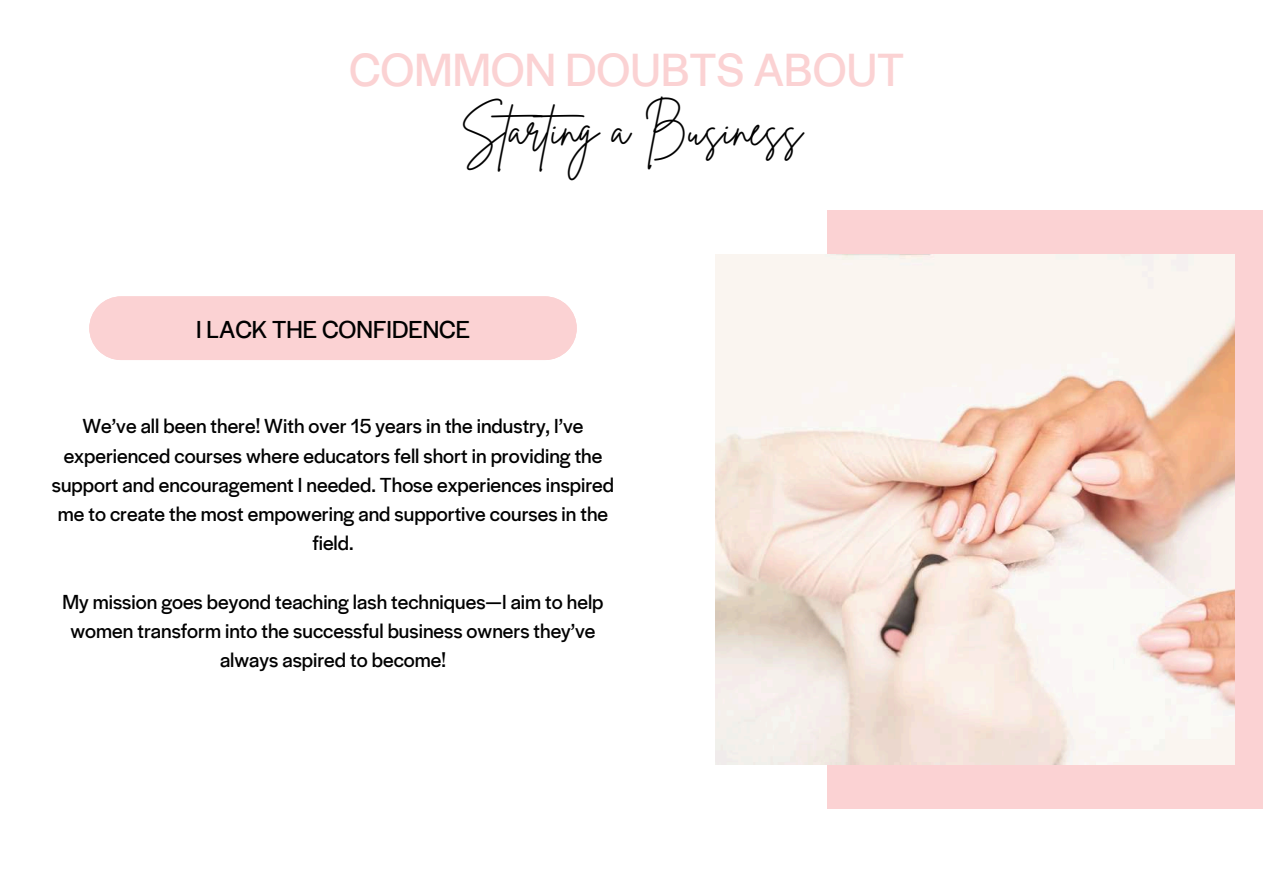
<style>
.page{position:relative;width:1263px;height:894px;background:#fff}
.page>*{position:absolute;margin:0;border:0;box-sizing:border-box;transform-origin:0 0}
.t1{font:48px "Halyard Display";color:#fbd2d3}
.t2{font:45.9px "Brittany Signature";color:#000}
.t3{font:25.35px "Halyard Display";color:#000}
.t4{font:21px/29.2px "Halyard Display";color:#000;text-align:center}
</style>
<div class="page">
<div style="left:89px;top:296px;width:488px;height:64px;background:#fbd2d3"></div>
<div style="left:828px;top:210px;width:435px;height:598px;background:#fbd2d3"></div>
<img style="left:716px;top:254px;width:518px;height:510px">
<h1 class="t1" style="left:349px;top:36px;width:556px">COMMON DOUBTS ABOUT</h1>
<h2 class="t2" style="left:461px;top:100px;width:343px">Starting a Business</h2>
<p class="t3" style="left:196px;top:311px;width:275px">I LACK THE CONFIDENCE</p>
<p class="t4" style="left:52px;top:410px;width:564px">We’ve all been there! With over 15 years in the industry, I’ve experienced courses where educators fell short in providing the support and encouragement I needed. Those experiences inspired me to create the most empowering and supportive courses in the field.</p>
<p class="t4" style="left:62px;top:586px;width:543px">My mission goes beyond teaching lash techniques—I aim to help women transform into the successful business owners they’ve always aspired to become!</p>
</div>
